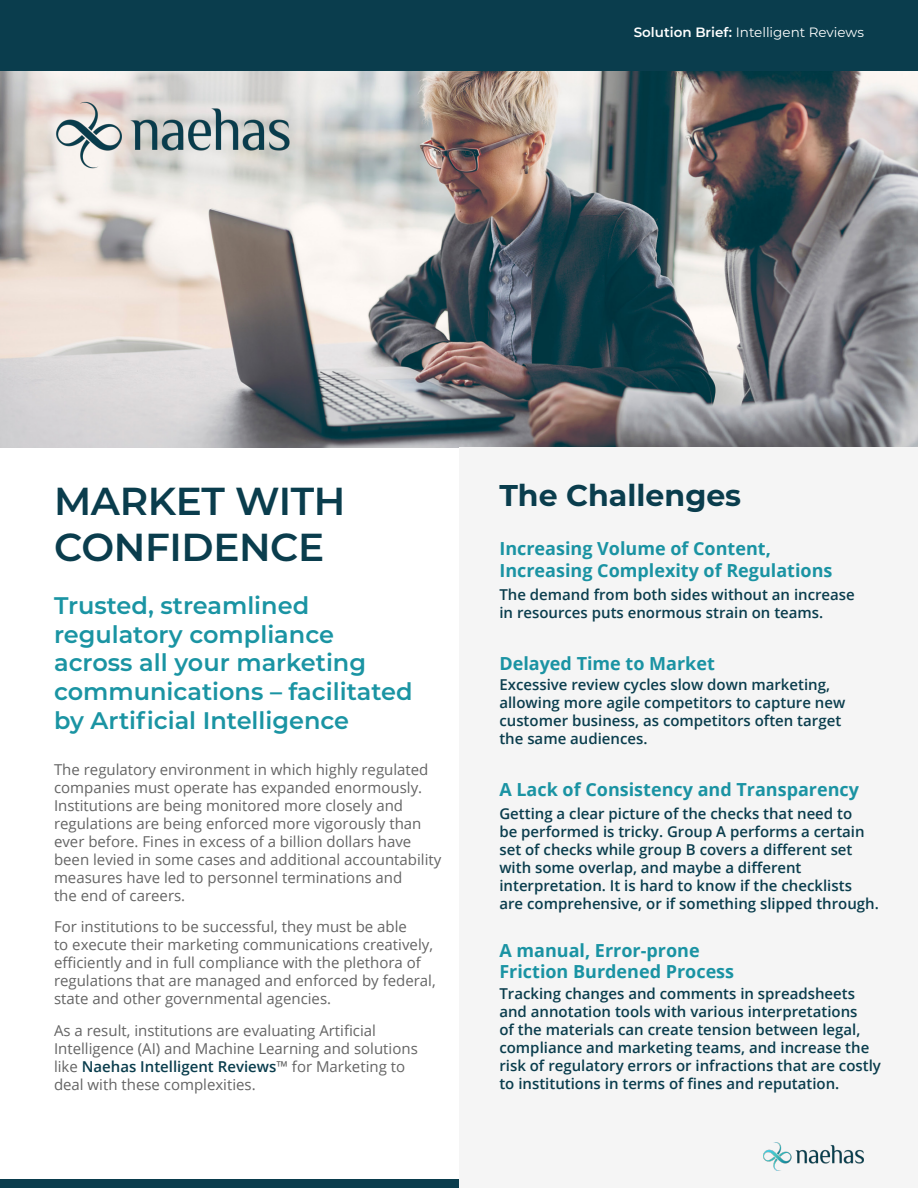
<style>
.page{position:relative;width:918px;height:1188px;background:#fff}
.page>*{position:absolute;margin:0;border:0;box-sizing:border-box;transform-origin:0 0}
.t1{font:600 39px/46.8px "Montserrat";letter-spacing:-.01em;color:#0a3d4d}
.t2{font:700 30px "Montserrat";color:#0a3d4d}
.t3{font:600 24px/28.8px "Montserrat";color:#1a94a3}
.t4{font:700 18px/21.6px "Open Sans";color:#1a93a3}
.t5{font:600 15px/18px "Open Sans";color:#0a3d4d}
.t6{font:15px/18px "Open Sans";color:#646464}
.t7{font:13.5px "Montserrat";color:#fff}
.s1{font-weight:600}
.s2{font-weight:600;color:#0a3d4d}
</style>
<div class="page">
<div style="left:0;top:0;width:918px;height:370px;background:#0a3d4d"></div>
<img style="left:0;top:72px;width:918px;height:375px">
<div style="left:0;top:1179px;width:463px;height:9px;background:#0a3d4d"></div>
<div style="left:459px;top:447px;width:459px;height:741px;background:#f5f5f5"></div>
<img style="left:54px;top:99px;width:240px;height:71px">
<img style="left:764px;top:1142px;width:100px;height:28px">
<p class="t7" style="left:634px;top:23px;width:232px"><span class="s1">Solution Brief:</span> Intelligent Reviews</p>
<h1 class="t1" style="left:54px;top:476px;width:293px">MARKET WITH<br>CONFIDENCE</h1>
<h3 class="t3" style="left:54px;top:590px;width:360px">Trusted, streamlined regulatory compliance across all your marketing communications – facilitated by Artificial Intelligence</h3>
<p class="t6" style="left:54px;top:760px;width:389px">The regulatory environment in which highly regulated companies must operate has expanded enormously.<br>Institutions are being monitored more closely and regulations are being enforced more vigorously than ever before. Fines in excess of a billion dollars have been levied in some cases and additional accountability measures have led to personnel terminations and<br>the end of careers.</p>
<p class="t6" style="left:54px;top:917px;width:383px">For institutions to be successful, they must be able<br>to execute their marketing communications creatively, efficiently and in full compliance with the plethora of regulations that are managed and enforced by federal, state and other governmental agencies.</p>
<p class="t6" style="left:54px;top:1021px;width:365px">As a result, institutions are evaluating Artificial Intelligence (AI) and Machine Learning and solutions like <span class="s2">Naehas Intelligent Reviews</span>™ for Marketing to deal with these complexities.</p>
<h2 class="t2" style="left:499px;top:474px;width:243px">The Challenges</h2>
<p class="t4" style="left:499px;top:538px;width:335px">Increasing Volume of Content,<br>Increasing Complexity of Regulations</p>
<p class="t5" style="left:499px;top:585px;width:357px">The demand from both sides without an increase in resources puts enormous strain on teams.</p>
<p class="t4" style="left:499px;top:652px;width:217px">Delayed Time to Market</p>
<p class="t5" style="left:499px;top:676px;width:347px">Excessive review cycles slow down marketing, allowing more agile competitors to capture new customer business, as competitors often target the same audiences.</p>
<p class="t4" style="left:499px;top:778px;width:361px">A Lack of Consistency and Transparency</p>
<p class="t5" style="left:499px;top:804px;width:381px">Getting a clear picture of the checks that need to<br>be performed is tricky. Group A performs a certain set of checks while group B covers a different set with some overlap, and maybe a different interpretation. It is hard to know if the checklists are comprehensive, or if something slipped through.</p>
<p class="t4" style="left:499px;top:939px;width:236px">A manual, Error-prone<br>Friction Burdened Process</p>
<p class="t5" style="left:499px;top:985px;width:383px">Tracking changes and comments in spreadsheets and annotation tools with various interpretations<br>of the materials can create tension between legal, compliance and marketing teams, and increase the risk of regulatory errors or infractions that are costly to institutions in terms of fines and reputation.</p>
</div>
